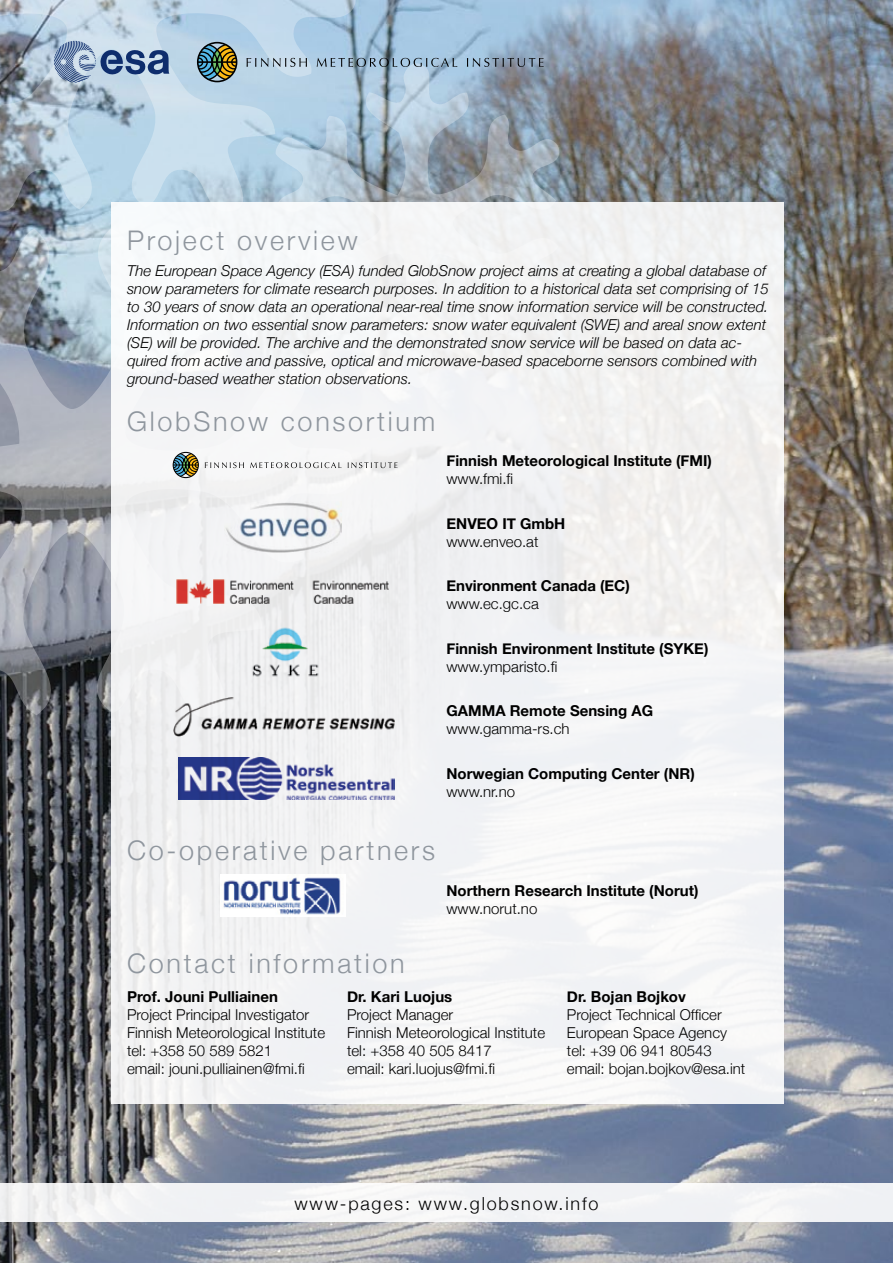
<style>
.page{position:relative;width:893px;height:1263px;background:#fff}
.page>*{position:absolute;margin:0;border:0;box-sizing:border-box;transform-origin:0 0}
.t1{font:300 27px "Helvetica Neue";letter-spacing:.1em;color:#8f969e}
.t2{font:300 18px "Helvetica Neue";letter-spacing:.1em;color:#000}
.t3{font:italic 300 15px/18px "Helvetica Neue";color:#000}
.t4{font:300 15px/18px "Helvetica Neue";color:#000}
.t5{font:700 15px "Helvetica Neue";color:#000}
</style>
<div class="page">
<img style="left:0;top:0;width:893px;height:1263px">
<svg style="left:0;top:225px;width:112px;height:493px;background:#9198a2"></svg>
<svg style="left:0;top:0;width:356px;height:212px;background:#b2c8d8"></svg>
<svg style="left:275px;top:61px;width:287px;height:142px;background:#9fb1bf"></svg>
<div style="left:0;top:1184px;width:893px;height:38px;background:#f2f3f5"></div>
<svg style="left:54px;top:41px;width:115px;height:42px;background:#90a6c3"></svg>
<div style="left:112px;top:203px;width:672px;height:901px;background:#f3f3f5"></div>
<svg style="left:247px;top:58px;width:60px;height:9px"></svg>
<svg style="left:317px;top:58px;width:140px;height:9px"></svg>
<svg style="left:467px;top:58px;width:77px;height:9px"></svg>
<div style="left:197px;top:42px;width:40px;height:40px;border:2px solid #000;border-radius:50%"></div>
<svg style="left:197px;top:43px;width:40px;height:38px"></svg>
<hr style="left:198px;top:61px;width:39px;height:2px;background:#000">
<svg style="left:205px;top:462px;width:39px;height:6px"></svg>
<svg style="left:250px;top:462px;width:91px;height:6px"></svg>
<svg style="left:348px;top:462px;width:49px;height:6px"></svg>
<div style="left:173px;top:452px;width:26px;height:26px;border:1px solid #000;border-radius:50%"></div>
<svg style="left:173px;top:453px;width:26px;height:24px"></svg>
<img style="left:176px;top:576px;width:217px;height:30px">
<img style="left:226px;top:503px;width:115px;height:49px">
<img style="left:245px;top:622px;width:78px;height:61px">
<img style="left:173px;top:696px;width:222px;height:40px">
<img style="left:178px;top:757px;width:216px;height:42px">
<img style="left:220px;top:875px;width:126px;height:42px">
<h1 class="t1" style="left:127px;top:224px;width:232px">Project overview</h1>
<p class="t3" style="left:127px;top:261px;width:643px">The European Space Agency (ESA) funded GlobSnow project aims at creating a global database of snow parameters for climate research purposes. In addition to a historical data set comprising of 15 to 30 years of snow data an operational near-real time snow information service will be constructed.<br>Information on two essential snow parameters: snow water equivalent (SWE) and areal snow extent (SE) will be provided. The archive and the demonstrated snow service will be based on data ac&shy;quired from active and passive, optical and microwave-based spaceborne sensors combined with ground-based weather station observations.</p>
<h1 class="t1" style="left:127px;top:405px;width:310px">GlobSnow consortium</h1>
<p class="t5" style="left:446px;top:452px;width:267px">Finnish Meteorological Institute (FMI)</p>
<p class="t4" style="left:446px;top:470px;width:68px">www.fmi.fi</p>
<p class="t5" style="left:446px;top:514px;width:120px">ENVEO IT GmbH</p>
<p class="t4" style="left:446px;top:532px;width:93px">www.enveo.at</p>
<p class="t5" style="left:446px;top:577px;width:185px">Environment Canada (EC)</p>
<p class="t4" style="left:446px;top:595px;width:94px">www.ec.gc.ca</p>
<p class="t5" style="left:446px;top:639px;width:263px">Finnish Environment Institute (SYKE)</p>
<p class="t4" style="left:446px;top:657px;width:112px">www.ymparisto.fi</p>
<p class="t5" style="left:446px;top:702px;width:208px">GAMMA Remote Sensing AG</p>
<p class="t4" style="left:446px;top:720px;width:125px">www.gamma-rs.ch</p>
<p class="t5" style="left:446px;top:764px;width:250px">Norwegian Computing Center (NR)</p>
<p class="t4" style="left:446px;top:782px;width:70px">www.nr.no</p>
<h1 class="t1" style="left:127px;top:834px;width:310px">Co-operative partners</h1>
<p class="t5" style="left:446px;top:881px;width:253px">Northern Research Institute (Norut)</p>
<p class="t4" style="left:446px;top:899px;width:92px">www.norut.no</p>
<h1 class="t1" style="left:127px;top:947px;width:279px">Contact information</h1>
<p class="t5" style="left:127px;top:988px;width:152px">Prof. Jouni Pulliainen</p>
<p class="t4" style="left:127px;top:1006px;width:200px">Project Principal Investigator<br>Finnish Meteorological Institute tel: +358 50 589 5821<br>email: jouni.pulliainen@fmi.fi</p>
<p class="t5" style="left:347px;top:988px;width:107px">Dr. Kari Luojus</p>
<p class="t4" style="left:347px;top:1006px;width:200px">Project Manager<br>Finnish Meteorological Institute tel: +358 40 505 8417<br>email: kari.luojus@fmi.fi</p>
<p class="t5" style="left:567px;top:988px;width:120px">Dr. Bojan Bojkov</p>
<p class="t4" style="left:567px;top:1006px;width:180px">Project Technical Officer<br>European Space Agency tel: +39 06 941 80543 email: bojan.bojkov@esa.int</p>
<p class="t2" style="left:294px;top:1193px;width:306px">www-pages: www.globsnow.info</p>
</div>
